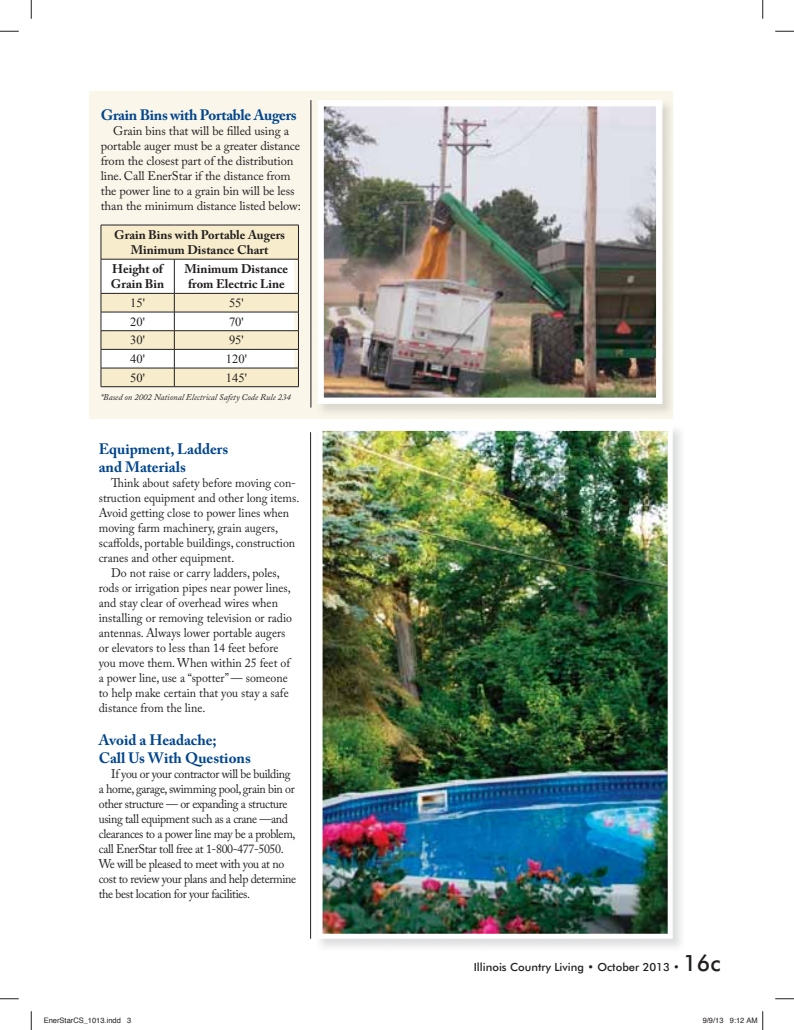
<style>
.page{position:relative;width:794px;height:1030px;background:#fff}
.page>*{position:absolute;margin:0;border:0;box-sizing:border-box;transform-origin:0 0}
.t1{font:700 15px/18px "Adobe Caslon Pro";color:#00458d}
.t2{font:700 15px "Adobe Caslon Pro";letter-spacing:-.02em;color:#00458d}
.t3{font:12.5px "Adobe Caslon Pro";letter-spacing:-.01em;color:#231f20;scale:.95 1}
.t4{font:12.5px/15px "Adobe Caslon Pro";letter-spacing:-.03em;color:#231f20;scale:.95 1}
.t5{font:12.5px/15px "Adobe Caslon Pro";letter-spacing:-.01em;color:#231f20}
.t6{font:700 12.5px/15px "Adobe Caslon Pro";color:#231f20}
.t7{font:12.5px "Times New Roman";color:#231f20}
.t8{font:500 11.25px "Futura BT";color:#231f20}
.t9{font:italic 8.75px "Adobe Caslon Pro";color:#231f20}
.t10{font:7.5px "Helvetica";color:#231f20}
.s1{font-size:22.5px}
</style>
<div class="page">
<div style="left:89px;top:91px;width:583px;height:328px;background:#fbf6ea"></div>
<img style="left:323px;top:432px;width:343px;height:501px">
<div style="left:317px;top:426px;width:355px;height:513px;border:5px solid #fff"></div>
<img style="left:321px;top:99px;width:352px;height:318px">
<img style="left:324px;top:107px;width:331px;height:290px">
<div style="left:317px;top:100px;width:345px;height:304px;border:6px solid #fff"></div>
<hr style="left:310px;top:432px;width:1px;height:507px;background:#231f20">
<hr style="left:311px;top:100px;width:1px;height:308px;background:#231f20">
<hr style="left:101px;top:387px;width:73px;height:1px;background:#231f20">
<svg style="left:101px;top:225px;width:198px;height:162px;background:#efe9d8"></svg>
<hr style="left:174px;top:387px;width:125px;height:1px;background:#231f20">
<svg style="left:0;top:30px;width:19px;height:2px"></svg>
<svg style="left:775px;top:30px;width:19px;height:2px"></svg>
<svg style="left:0;top:998px;width:19px;height:2px"></svg>
<svg style="left:775px;top:998px;width:19px;height:2px"></svg>
<svg style="left:30px;top:0;width:2px;height:19px"></svg>
<svg style="left:30px;top:1011px;width:2px;height:19px"></svg>
<svg style="left:762px;top:0;width:1px;height:19px"></svg>
<svg style="left:762px;top:1011px;width:1px;height:19px"></svg>
<p class="t2" style="left:101px;top:110px;width:197px">Grain Bins with Portable Augers</p>
<p class="t5" style="left:101px;top:125px;width:202px;text-indent:12px">Grain bins that will be filled using a portable auger must be a greater distance from the closest part of the distribution line. Call EnerStar if the distance from the power line to a grain bin will be less than the minimum distance listed below:</p>
<p class="t6" style="left:114px;top:229px;width:172px;text-align:center">Grain Bins with Portable Augers<br>Minimum Distance Chart</p>
<p class="t6" style="left:111px;top:263px;width:55px">Height of<br>Grain Bin</p>
<p class="t6" style="left:185px;top:263px;width:105px">Minimum Distance from Electric Line</p>
<p class="t7" style="left:130px;top:296px;width:16px">15'</p>
<p class="t7" style="left:229px;top:296px;width:16px">55'</p>
<p class="t7" style="left:130px;top:315px;width:16px">20'</p>
<p class="t7" style="left:229px;top:315px;width:16px">70'</p>
<p class="t7" style="left:130px;top:333px;width:16px">30'</p>
<p class="t7" style="left:229px;top:333px;width:16px">95'</p>
<p class="t7" style="left:130px;top:352px;width:16px">40'</p>
<p class="t7" style="left:226px;top:352px;width:23px">120'</p>
<p class="t7" style="left:130px;top:371px;width:16px">50'</p>
<p class="t7" style="left:226px;top:371px;width:23px">145'</p>
<p class="t9" style="left:101px;top:392px;width:192px">*Based on 2002 National Electrical Safety Code Rule 234</p>
<p class="t1" style="left:99px;top:442px;width:131px">Equipment, Ladders and Materials</p>
<p class="t3" style="left:111px;top:478px;width:196px">Think about safety before moving con-</p>
<p class="t3" style="left:99px;top:493px;width:213px">struction equipment and other long items.</p>
<p class="t3" style="left:99px;top:508px;width:202px">Avoid getting close to power lines when</p>
<p class="t3" style="left:99px;top:523px;width:190px">moving farm machinery, grain augers,</p>
<p class="t3" style="left:99px;top:538px;width:208px">scaffolds, portable buildings, construction</p>
<p class="t3" style="left:99px;top:553px;width:144px">cranes and other equipment.</p>
<p class="t3" style="left:111px;top:568px;width:179px">Do not raise or carry ladders, poles,</p>
<p class="t3" style="left:99px;top:583px;width:204px">rods or irrigation pipes near power lines,</p>
<p class="t3" style="left:99px;top:598px;width:190px">and stay clear of overhead wires when</p>
<p class="t3" style="left:99px;top:613px;width:205px">installing or removing television or radio</p>
<p class="t3" style="left:99px;top:628px;width:198px">antennas. Always lower portable augers</p>
<p class="t3" style="left:99px;top:643px;width:191px">or elevators to less than 14 feet before</p>
<p class="t3" style="left:99px;top:658px;width:203px">you move them. When within 25 feet of</p>
<p class="t3" style="left:99px;top:673px;width:201px">a power line, use a “spotter” — someone</p>
<p class="t3" style="left:99px;top:688px;width:201px">to help make certain that you stay a safe</p>
<p class="t3" style="left:99px;top:703px;width:114px">distance from the line.</p>
<p class="t1" style="left:99px;top:733px;width:154px">Avoid a Headache;<br>Call Us With Questions</p>
<p class="t4" style="left:99px;top:768px;width:209px;text-indent:13px">If you or your contractor will be building a home, garage, swimming pool, grain bin or other structure — or expanding a structure using tall equipment such as a crane —and clearances to a power line may be a problem, call EnerStar toll free at 1-800-477-5050.<br>We will be pleased to meet with you at no cost to review your plans and help determine the best location for your facilities.</p>
<p class="t8" style="left:474px;top:961px;width:248px">Illinois Country Living • October 2013 • <span class="s1">16c</span></p>
<p class="t10" style="left:44px;top:1017px;width:89px">EnerStarCS_1013.indd 3</p>
<p class="t10" style="left:702px;top:1017px;width:57px">9/9/13 9:12 AM</p>
</div>
